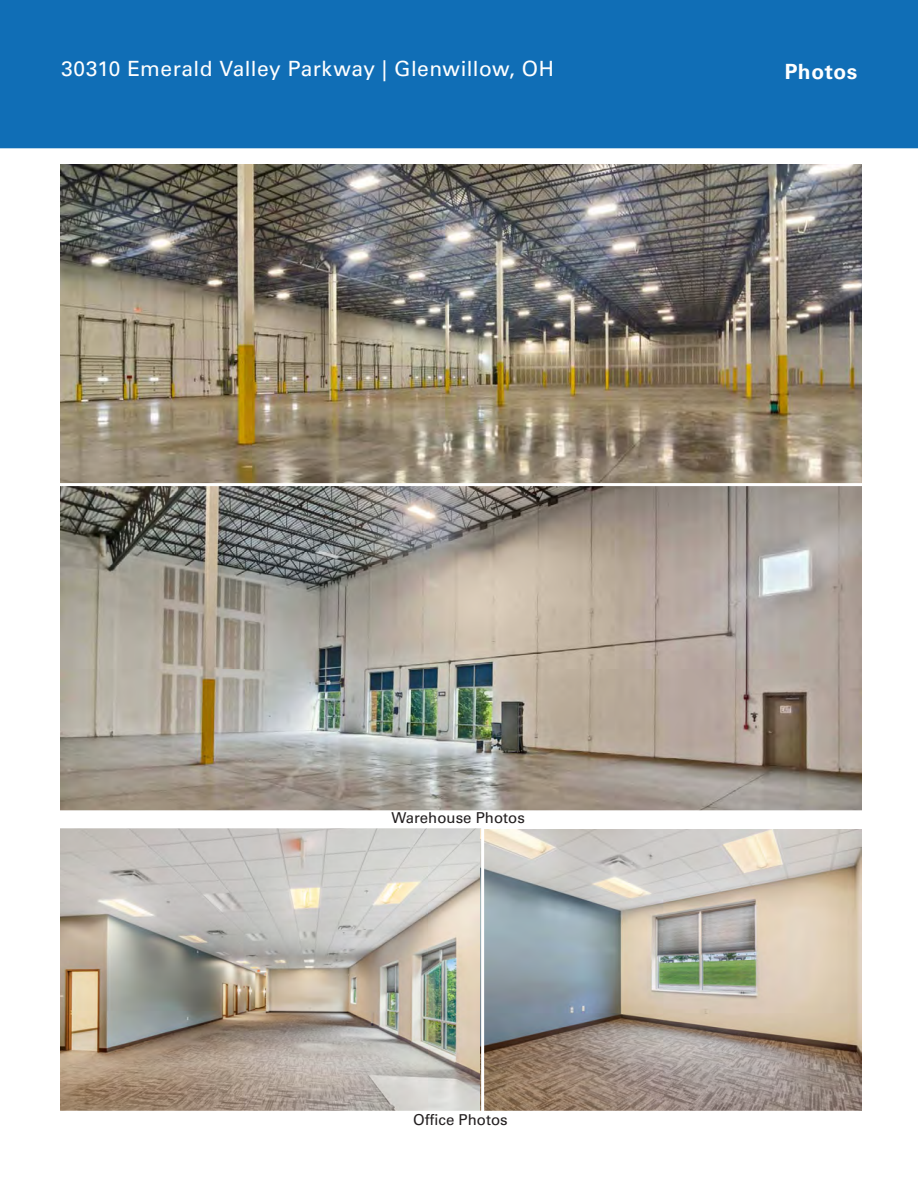
<style>
.page{position:relative;width:918px;height:1188px;background:#fff}
.page>*{position:absolute;margin:0;border:0;box-sizing:border-box;transform-origin:0 0}
.t1{font:21px "Univers LT Pro 55 Roman";letter-spacing:.02em;color:#fff}
.t2{font:700 21px "Univers LT Pro 65";letter-spacing:.025em;color:#fff}
.t3{font:15px "Univers LT Pro 55 Roman";color:#231f20}
</style>
<div class="page">
<img style="left:61px;top:828px;width:420px;height:283px">
<img style="left:484px;top:829px;width:378px;height:282px">
<div style="left:0;top:0;width:918px;height:148px;background:#106eb6"></div>
<img style="left:61px;top:164px;width:800px;height:646px">
<hr style="left:0;top:483px;width:918px;height:3px;background:#fff">
<p class="t1" style="left:61px;top:54px;width:494px">30310 Emerald Valley Parkway | Glenwillow, OH</p>
<p class="t2" style="left:785px;top:57px;width:74px">Photos</p>
<p class="t3" style="left:392px;top:808px;width:135px">Warehouse Photos</p>
<p class="t3" style="left:413px;top:1110px;width:96px">Office Photos</p>
</div>
